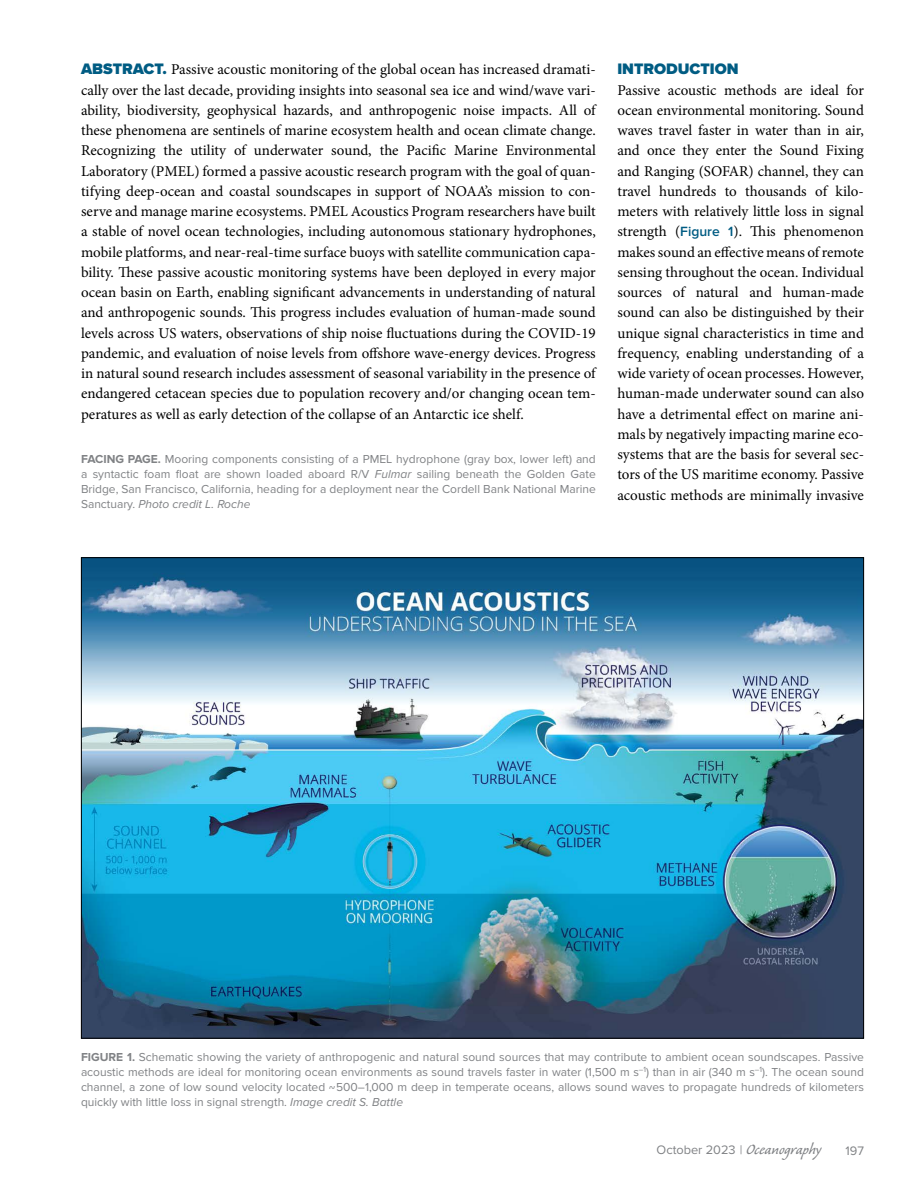
<style>
.page{position:relative;width:918px;height:1188px;background:#fff}
.page>*{position:absolute;margin:0;border:0;box-sizing:border-box;transform-origin:0 0}
.t1{font:900 15.75px "Proxima Nova";color:#005c83}
.t2{font:15px/20.2px "Minion Pro";letter-spacing:-.005em;color:#000;text-align:justify}
.t3{font:12.75px "Proxima Nova";color:#808285}
.t4{font:12px/15px "Proxima Nova";color:#808285;text-align:justify}
.s1{font-family:"Proxima Nova";font-weight:900;font-size:15.75px;color:#005c83}
.s2{font-weight:700}
.s3{font-style:italic}
.s4{font-family:"Proxima Nova";font-weight:600;font-size:13.8px;color:#005c83}
.s5{font-family:"Caliban Std";font-size:18.75px}
</style>
<div class="page">
<img style="left:83px;top:559px;width:779px;height:478px">
<hr style="left:0;top:0;width:1px;height:357px;background:#6c798d">
<p class="t2" style="left:81px;top:59px;width:516px"><span class="s1">ABSTRACT.</span> Passive acoustic monitoring of the global ocean has increased dramati&shy;cally over the last decade, providing insights into seasonal sea ice and wind/wave vari&shy;ability, biodiversity, geophysical hazards, and anthropogenic noise impacts. All of these phenomena are sentinels of marine ecosystem health and ocean climate change.<br>Recognizing the utility of underwater sound, the Pacific Marine Environmental Laboratory (PMEL) formed a passive acoustic research program with the goal of quan&shy;tifying deep-ocean and coastal soundscapes in support of NOAA’s mission to con&shy;serve and manage marine ecosystems. PMEL Acoustics Program researchers have built a stable of novel ocean technologies, including autonomous stationary hydrophones, mobile platforms, and near-real-time surface buoys with satellite communication capa&shy;bility. These passive acoustic monitoring systems have been deployed in every major ocean basin on Earth, enabling significant advancements in understanding of natural and anthropogenic sounds. This progress includes evaluation of human-made sound levels across US waters, observations of ship noise fluctuations during the COVID-19 pandemic, and evaluation of noise levels from offshore wave-energy devices. Progress in natural sound research includes assessment of seasonal variability in the presence of endangered cetacean species due to population recovery and/or changing ocean tem&shy;peratures as well as early detection of the collapse of an Antarctic ice shelf.</p>
<p class="t4" style="left:81px;top:452px;width:516px"><span class="s2">FACING PAGE.</span> Mooring components consisting of a PMEL hydrophone (gray box, lower left) and a syntactic foam float are shown loaded aboard R/V <span class="s3">Fulmar</span> sailing beneath the Golden Gate Bridge, San Francisco, California, heading for a deployment near the Cordell Bank National Marine Sanctuary. <span class="s3">Photo credit L. Roche</span></p>
<p class="t1" style="left:617px;top:57px;width:123px">INTRODUCTION</p>
<p class="t2" style="left:617px;top:80px;width:248px">Passive acoustic methods are ideal for ocean environmental monitoring. Sound waves travel faster in water than in air, and once they enter the Sound Fixing and Ranging (SOFAR) channel, they can travel hundreds to thousands of kilo&shy;meters with relatively little loss in signal strength (<span class="s4">Figure 1</span>). This phenomenon makes sound an effective means of remote sensing throughout the ocean. Individual sources of natural and human-made sound can also be distinguished by their unique signal characteristics in time and frequency, enabling understanding of a wide variety of ocean processes. However, human-made underwater sound can also have a detrimental effect on marine ani&shy;mals by negatively impacting marine eco&shy;systems that are the basis for several sec&shy;tors of the US maritime economy. Passive acoustic methods are minimally invasive</p>
<p class="t4" style="left:81px;top:1050px;width:785px"><span class="s2">FIGURE 1.</span> Schematic showing the variety of anthropogenic and natural sound sources that may contribute to ambient ocean soundscapes. Passive acoustic methods are ideal for monitoring ocean environments as sound travels faster in water (1,500 m s<sup>–1</sup>) than in air (340 m s<sup>–1</sup>). The ocean sound channel, a zone of low sound velocity located ~500–1,000 m deep in temperate oceans, allows sound waves to propagate hundreds of kilometers quickly with little loss in signal strength. <span class="s3">Image credit S. Battle</span></p>
<p class="t3" style="left:657px;top:1143px;width:166px">October 2023 | <span class="s5">Oceanography</span></p>
<p class="t3" style="left:846px;top:1143px;width:20px">197</p>
</div>
